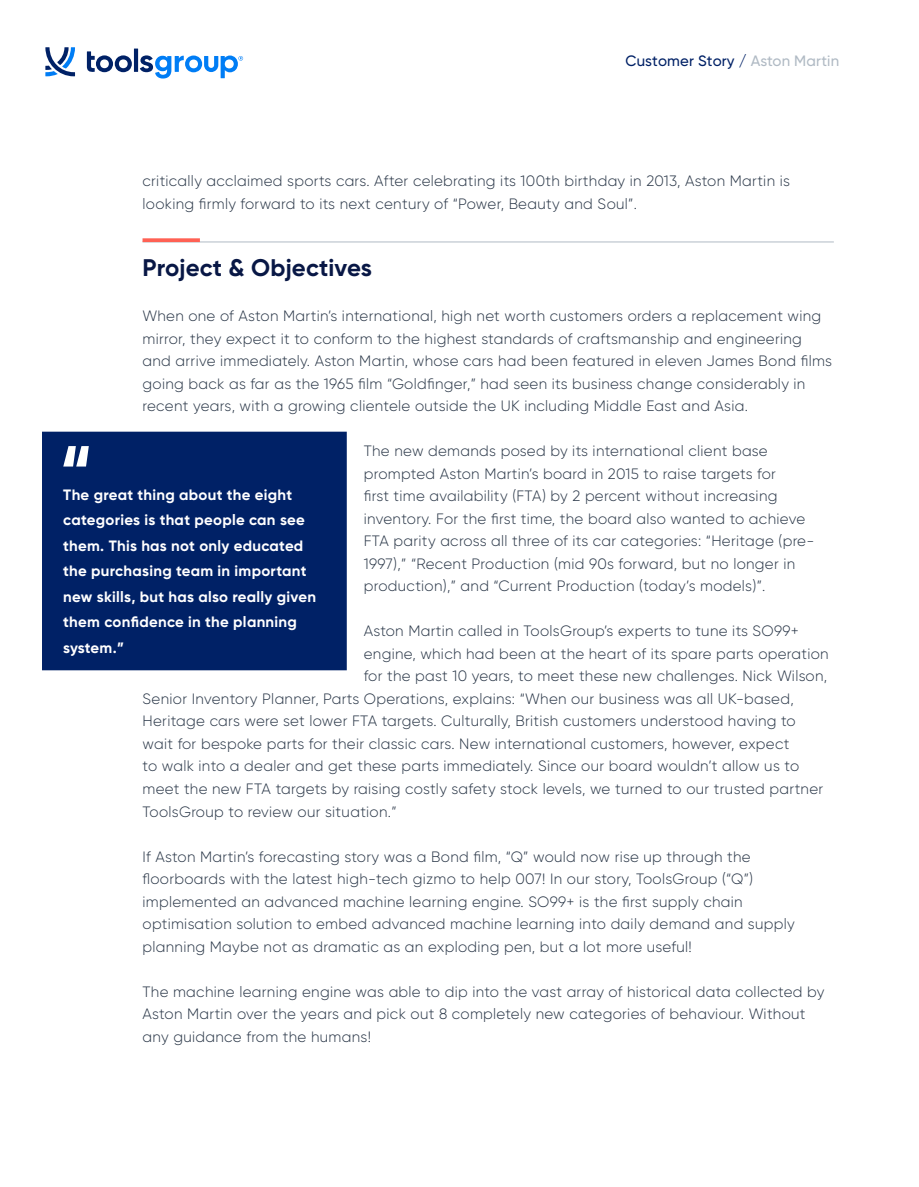
<style>
.page{position:relative;width:919px;height:1187px;background:#fff}
.page>*{position:absolute;margin:0;border:0;box-sizing:border-box;transform-origin:0 0}
.t1{font:700 24px "Gilroy";letter-spacing:.005em;color:#081745}
.t2{font:300 15px/22.5px "Gilroy";letter-spacing:.02em;color:#293647}
.t3{font:700 15px/25.5px "Gilroy";letter-spacing:.02em;color:#fff}
.t4{font:500 15px "Gilroy";letter-spacing:.01em;color:#002166}
.s1{color:#b0bac4}
</style>
<div class="page">
<hr style="left:142px;top:242px;width:691px;height:1px;background:#b0bac4">
<svg style="left:142px;top:238px;width:58px;height:4px"></svg>
<div style="left:42px;top:431px;width:305px;height:239px;background:#002166"></div>
<svg style="left:63px;top:446px;width:26px;height:20px"></svg>
<svg style="left:87px;top:51px;width:45px;height:21px"></svg>
<hr style="left:134px;top:49px;width:4px;height:23px;background:#002166">
<svg style="left:45px;top:47px;width:30px;height:29px"></svg>
<svg style="left:140px;top:55px;width:103px;height:23px"></svg>
<p class="t4" style="left:625px;top:52px;width:215px">Customer Story / <span class="s1">Aston Martin</span></p>
<p class="t2" style="left:142px;top:169px;width:649px">critically acclaimed sports cars. After celebrating its 100th birthday in 2013, Aston Martin is looking firmly forward to its next century of “Power, Beauty and Soul”.</p>
<h1 class="t1" style="left:142px;top:253px;width:231px">Project &amp; Objectives</h1>
<p class="t2" style="left:142px;top:304px;width:691px">When one of Aston Martin’s international, high net worth customers orders a replacement wing mirror, they expect it to conform to the highest standards of craftsmanship and engineering and arrive immediately. Aston Martin, whose cars had been featured in eleven James Bond films going back as far as the 1965 film “Goldfinger,” had seen its business change considerably in recent years, with a growing clientele outside the UK including Middle East and Asia.</p>
<p class="t2" style="left:364px;top:439px;width:452px">The new demands posed by its international client base prompted Aston Martin’s board in 2015 to raise targets for<br>first time availability (FTA) by 2 percent without increasing inventory. For the first time, the board also wanted to achieve FTA parity across all three of its car categories: “Heritage (pre-1997),” “Recent Production (mid 90s forward, but no longer in production),” and “Current Production (today’s models)”.</p>
<p class="t2" style="left:364px;top:619px;width:436px">Aston Martin called in ToolsGroup’s experts to tune its SO99+</p>
<p class="t2" style="left:364px;top:642px;width:466px">engine, which had been at the heart of its spare parts operation</p>
<p class="t2" style="left:364px;top:664px;width:465px">for the past 10 years, to meet these new challenges. Nick Wilson,</p>
<p class="t2" style="left:142px;top:687px;width:652px">Senior Inventory Planner, Parts Operations, explains: “When our business was all UK-based,</p>
<p class="t2" style="left:142px;top:709px;width:654px">Heritage cars were set lower FTA targets. Culturally, British customers understood having to</p>
<p class="t2" style="left:142px;top:732px;width:648px">wait for bespoke parts for their classic cars. New international customers, however, expect</p>
<p class="t2" style="left:142px;top:754px;width:658px">to walk into a dealer and get these parts immediately. Since our board wouldn’t allow us to</p>
<p class="t2" style="left:142px;top:777px;width:682px">meet the new FTA targets by raising costly safety stock levels, we turned to our trusted partner</p>
<p class="t2" style="left:142px;top:799px;width:255px">ToolsGroup to review our situation.”</p>
<p class="t2" style="left:142px;top:844px;width:653px">If Aston Martin’s forecasting story was a Bond film, “Q” would now rise up through the floorboards with the latest high-tech gizmo to help 007! In our story, ToolsGroup (“Q”) implemented an advanced machine learning engine. SO99+ is the first supply chain optimisation solution to embed advanced machine learning into daily demand and supply planning Maybe not as dramatic as an exploding pen, but a lot more useful!</p>
<p class="t2" style="left:142px;top:979px;width:683px">The machine learning engine was able to dip into the vast array of historical data collected by<br>Aston Martin over the years and pick out 8 completely new categories of behaviour. Without any guidance from the humans!</p>
<p class="t3" style="left:63px;top:481px;width:254px">The great thing about the eight categories is that people can see them. This has not only educated the purchasing team in important new skills, but has also really given them confidence in the planning system.”</p>
</div>
